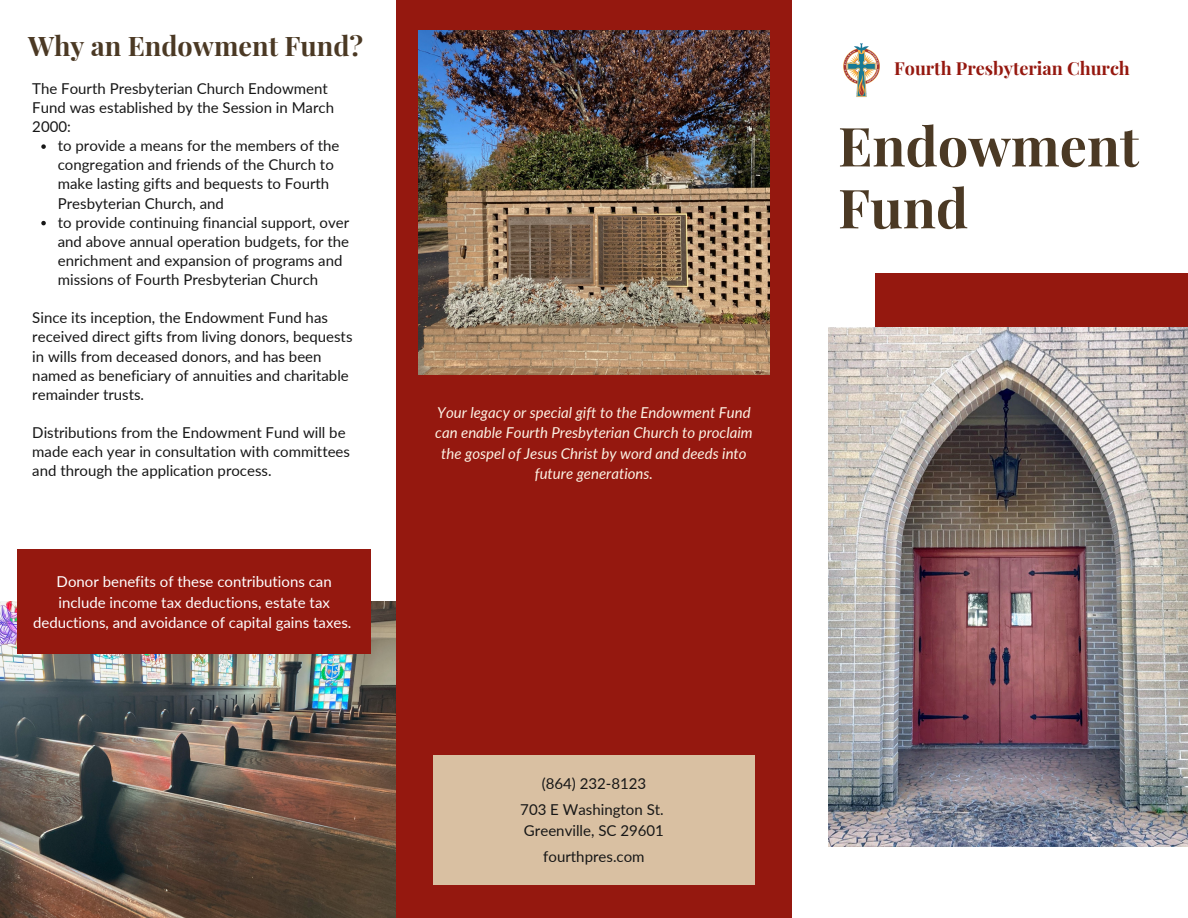
<style>
.page{position:relative;width:1188px;height:918px;background:#fff}
.page>*{position:absolute;margin:0;border:0;box-sizing:border-box;transform-origin:0 0}
.t1{font:700 54px "Playfair Display";color:#4b3924}
.t2{font:700 27px "Playfair Display";color:#4b3924}
.t3{font:700 18px "Playfair Display";color:#95180f}
.t4{font:15px/19.2px "Lato";color:#171717}
.t5{font:italic 15px/20.2px "Lato";color:#fcf2e4;text-align:center}
.t6{font:15px/20.2px "Lato";color:#fff;text-align:center}
</style>
<div class="page">
<img style="left:0;top:602px;width:396px;height:316px">
<div style="left:17px;top:550px;width:354px;height:104px;background:#95180f"></div>
<div style="left:396px;top:0;width:396px;height:918px;background:#95180f"></div>
<div style="left:875px;top:273px;width:313px;height:94px;background:#95180f"></div>
<img style="left:828px;top:327px;width:360px;height:519px">
<img style="left:419px;top:31px;width:351px;height:344px">
<img style="left:843px;top:43px;width:37px;height:54px">
<div style="left:433px;top:755px;width:322px;height:130px;background:#d9c0a2"></div>
<svg style="left:41px;top:144px;width:5px;height:5px"></svg>
<svg style="left:41px;top:221px;width:5px;height:4px"></svg>
<p class="t2" style="left:28px;top:27px;width:337px">Why an Endowment Fund?</p>
<p class="t4" style="left:32px;top:78px;width:303px">The Fourth Presbyterian Church Endowment<br>Fund was established by the Session in March<br>2000:</p>
<p class="t4" style="left:58px;top:136px;width:283px">to provide a means for the members of the congregation and friends of the Church to make lasting gifts and bequests to Fourth Presbyterian Church, and</p>
<p class="t4" style="left:58px;top:212px;width:293px">to provide continuing financial support, over and above annual operation budgets, for the enrichment and expansion of programs and missions of Fourth Presbyterian Church</p>
<p class="t4" style="left:32px;top:308px;width:322px">Since its inception, the Endowment Fund has received direct gifts from living donors, bequests in wills from deceased donors, and has been named as beneficiary of annuities and charitable remainder trusts.</p>
<p class="t4" style="left:32px;top:423px;width:319px">Distributions from the Endowment Fund will be made each year in consultation with committees and through the application process.</p>
<p class="t6" style="left:33px;top:571px;width:320px">Donor benefits of these contributions can include income tax deductions, estate tax deductions, and avoidance of capital gains taxes.</p>
<p class="t5" style="left:435px;top:402px;width:319px">Your legacy or special gift to the Endowment Fund can enable Fourth Presbyterian Church to proclaim the gospel of Jesus Christ by word and deeds into future generations.</p>
<p class="t4" style="left:542px;top:773px;width:106px">(864) 232-8123</p>
<p class="t4" style="left:520px;top:800px;width:145px">703 E Washington St.</p>
<p class="t4" style="left:524px;top:820px;width:141px">Greenville, SC 29601</p>
<p class="t4" style="left:543px;top:847px;width:103px">fourthpres.com</p>
<p class="t3" style="left:894px;top:55px;width:237px">Fourth Presbyterian Church</p>
<p class="t1" style="left:838px;top:108px;width:302px">Endowment</p>
<p class="t1" style="left:838px;top:170px;width:132px">Fund</p>
</div>
